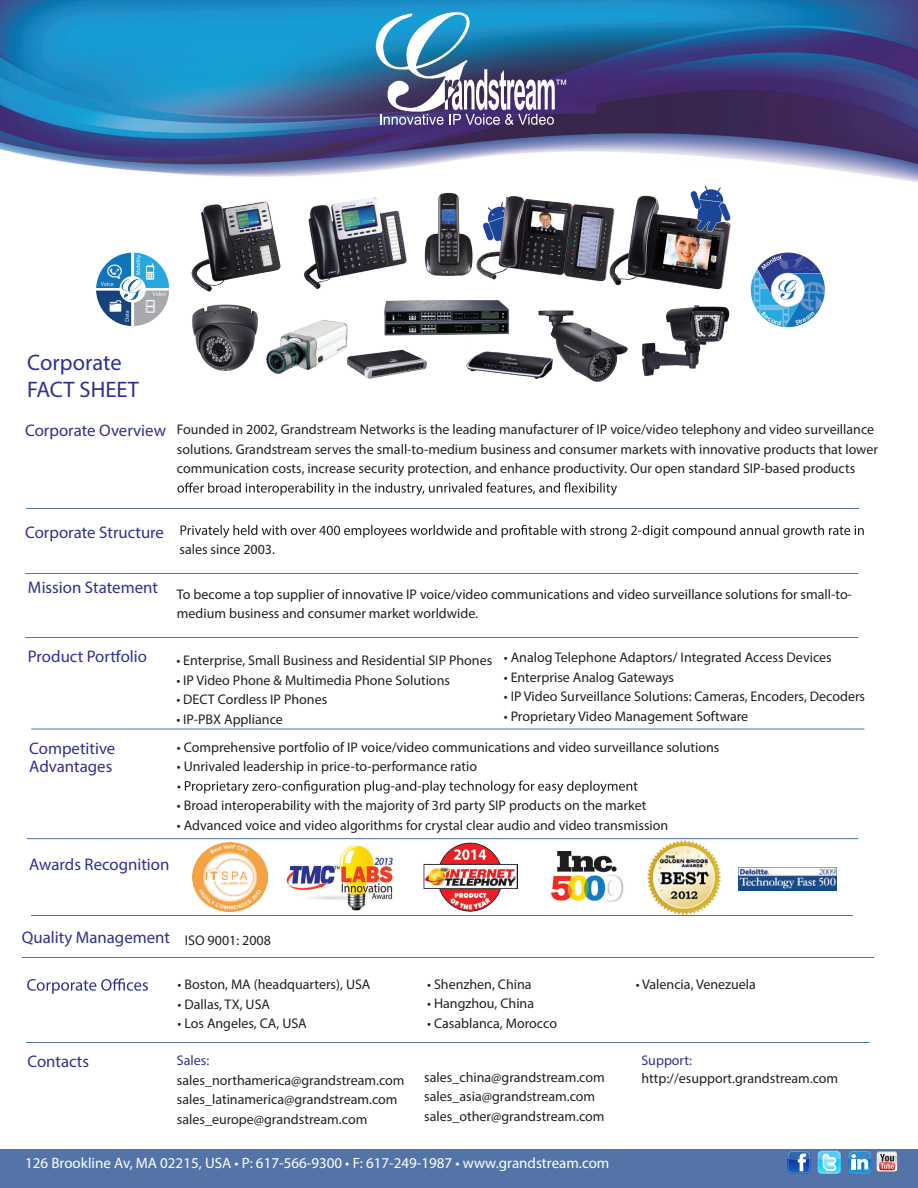
<style>
.page{position:relative;width:918px;height:1188px;background:#fff}
.page>*{position:absolute;margin:0;border:0;box-sizing:border-box;transform-origin:0 0}
.t1{font:22.5px/27px "Myriad Pro";color:#2e3092}
.t2{font:16.95px "Myriad Pro";color:#2e3092}
.t3{font:16.8px/18px "Myriad Pro";color:#2e3092}
.t4{font:15px "Myriad Pro";color:#fff}
.t5{font:13.95px/19.5px "Myriad Pro";color:#231f20}
.t6{font:13.95px "Myriad Pro";color:#2e3092}
.s1{font-size:16.8px;color:#2e3092}
</style>
<div class="page">
<img style="left:647px;top:841px;width:74px;height:73px">
<hr style="left:31px;top:915px;width:822px;height:1px;background:#5074a8">
<hr style="left:26px;top:1042px;width:844px;height:1px;background:#5074a8">
<hr style="left:22px;top:957px;width:852px;height:1px;background:#5074a8">
<div style="left:0;top:1149px;width:918px;height:39px;background:#5474a7"></div>
<img style="left:0;top:0;width:918px;height:186px">
<img style="left:96px;top:186px;width:729px;height:195px">
<svg style="left:177px;top:482px;width:440px;height:14px"></svg>
<svg style="left:181px;top:525px;width:683px;height:13px"></svg>
<svg style="left:177px;top:781px;width:460px;height:13px"></svg>
<svg style="left:27px;top:978px;width:121px;height:16px"></svg>
<hr style="left:26px;top:508px;width:833px;height:1px;background:#5074a8">
<hr style="left:25px;top:573px;width:833px;height:1px;background:#5074a8">
<hr style="left:25px;top:637px;width:833px;height:1px;background:#5074a8">
<hr style="left:27px;top:838px;width:831px;height:1px;background:#5074a8">
<img style="left:738px;top:867px;width:98px;height:24px">
<img style="left:552px;top:851px;width:72px;height:51px">
<svg style="left:376px;top:7px;width:190px;height:118px"></svg>
<hr style="left:31px;top:729px;width:833px;height:1px;background:#5074a8">
<img style="left:287px;top:845px;width:106px;height:65px">
<img style="left:193px;top:842px;width:74px;height:70px">
<img style="left:424px;top:843px;width:94px;height:69px">
<svg style="left:787px;top:1151px;width:23px;height:23px"></svg>
<svg style="left:818px;top:1151px;width:23px;height:23px"></svg>
<svg style="left:848px;top:1151px;width:23px;height:23px"></svg>
<img style="left:876px;top:1151px;width:22px;height:22px">
<h1 class="t1" style="left:27px;top:349px;width:113px">Corporate<br>FACT SHEET</h1>
<p class="t5" style="left:177px;top:419px;width:703px;text-indent:-152px"><span class="s1">Corporate Overview</span> Founded in 2002, Grandstream Networks is the leading manufacturer of IP voice/video telephony and video surveillance solutions. Grandstream serves the small-to-medium business and consumer markets with innovative products that lower communication costs, increase security protection, and enhance productivity. Our open standard SIP-based products</p>
<p class="t3" style="left:25px;top:523px;width:140px">Corporate Structure</p>
<p class="t5" style="left:179px;top:540px;width:97px">sales since 2003.</p>
<p class="t5" style="left:177px;top:584px;width:677px;text-indent:-149px"><sup>Mission</sup> <sup>Statement</sup> To become a top supplier of innovative IP voice/video communications and video surveillance solutions for small-to&shy;medium business and consumer market worldwide.</p>
<p class="t3" style="left:28px;top:648px;width:121px">Product Portfolio</p>
<p class="t5" style="left:176px;top:650px;width:317px">• Enterprise, Small Business and Residential SIP Phones</p>
<p class="t5" style="left:176px;top:670px;width:275px">• IP Video Phone &amp; Multimedia Phone Solutions</p>
<p class="t5" style="left:176px;top:689px;width:152px">• DECT Cordless IP Phones</p>
<p class="t5" style="left:176px;top:709px;width:108px">• IP-PBX Appliance</p>
<p class="t3" style="left:29px;top:739px;width:88px">Competitive<br>Advantages</p>
<p class="t5" style="left:177px;top:737px;width:544px">• Comprehensive portfolio of IP voice/video communications and video surveillance solutions</p>
<p class="t5" style="left:504px;top:647px;width:329px">• Analog Telephone Adaptors/ Integrated Access Devices</p>
<p class="t5" style="left:504px;top:667px;width:172px">• Enterprise Analog Gateways</p>
<p class="t5" style="left:504px;top:686px;width:363px">• IP Video Surveillance Solutions: Cameras, Encoders, Decoders</p>
<p class="t5" style="left:504px;top:706px;width:246px">• Proprietary Video Management Software</p>
<p class="t5" style="left:177px;top:757px;width:302px">• Unrivaled leadership in price-to-performance ratio</p>
<p class="t5" style="left:177px;top:796px;width:471px">• Broad interoperability with the majority of 3rd party SIP products on the market</p>
<p class="t5" style="left:177px;top:815px;width:493px">• Advanced voice and video algorithms for crystal clear audio and video transmission</p>
<p class="t3" style="left:29px;top:855px;width:142px">Awards Recognition</p>
<p class="t2" style="left:22px;top:927px;width:251px">Quality Management <sub>ISO</sub> <sub>9001:</sub> <sub>2008</sub></p>
<p class="t5" style="left:177px;top:974px;width:195px">• Boston, MA (headquarters), USA</p>
<p class="t5" style="left:177px;top:994px;width:94px">• Dallas, TX, USA</p>
<p class="t5" style="left:177px;top:1013px;width:131px">• Los Angeles, CA, USA</p>
<p class="t3" style="left:28px;top:1052px;width:63px">Contacts</p>
<p class="t6" style="left:177px;top:1052px;width:34px">Sales:</p>
<p class="t5" style="left:177px;top:1070px;width:229px">sales_northamerica@grandstream.com sales_latinamerica@grandstream.com sales_europe@grandstream.com</p>
<p class="t5" style="left:427px;top:974px;width:106px">• Shenzhen, China</p>
<p class="t5" style="left:427px;top:993px;width:108px">• Hangzhou, China</p>
<p class="t5" style="left:427px;top:1013px;width:131px">• Casablanca, Morocco</p>
<p class="t5" style="left:424px;top:1067px;width:182px">sales_china@grandstream.com sales_asia@grandstream.com sales_other@grandstream.com</p>
<p class="t4" style="left:25px;top:1153px;width:586px">126 Brookline Av, MA 02215, USA • P: 617-566-9300 • F: 617-249-1987 • www.grandstream.com</p>
<p class="t5" style="left:636px;top:974px;width:122px">• Valencia, Venezuela</p>
<p class="t6" style="left:641px;top:1052px;width:52px">Support:</p>
<p class="t5" style="left:641px;top:1069px;width:198px">http://esupport.grandstream.com</p>
</div>
